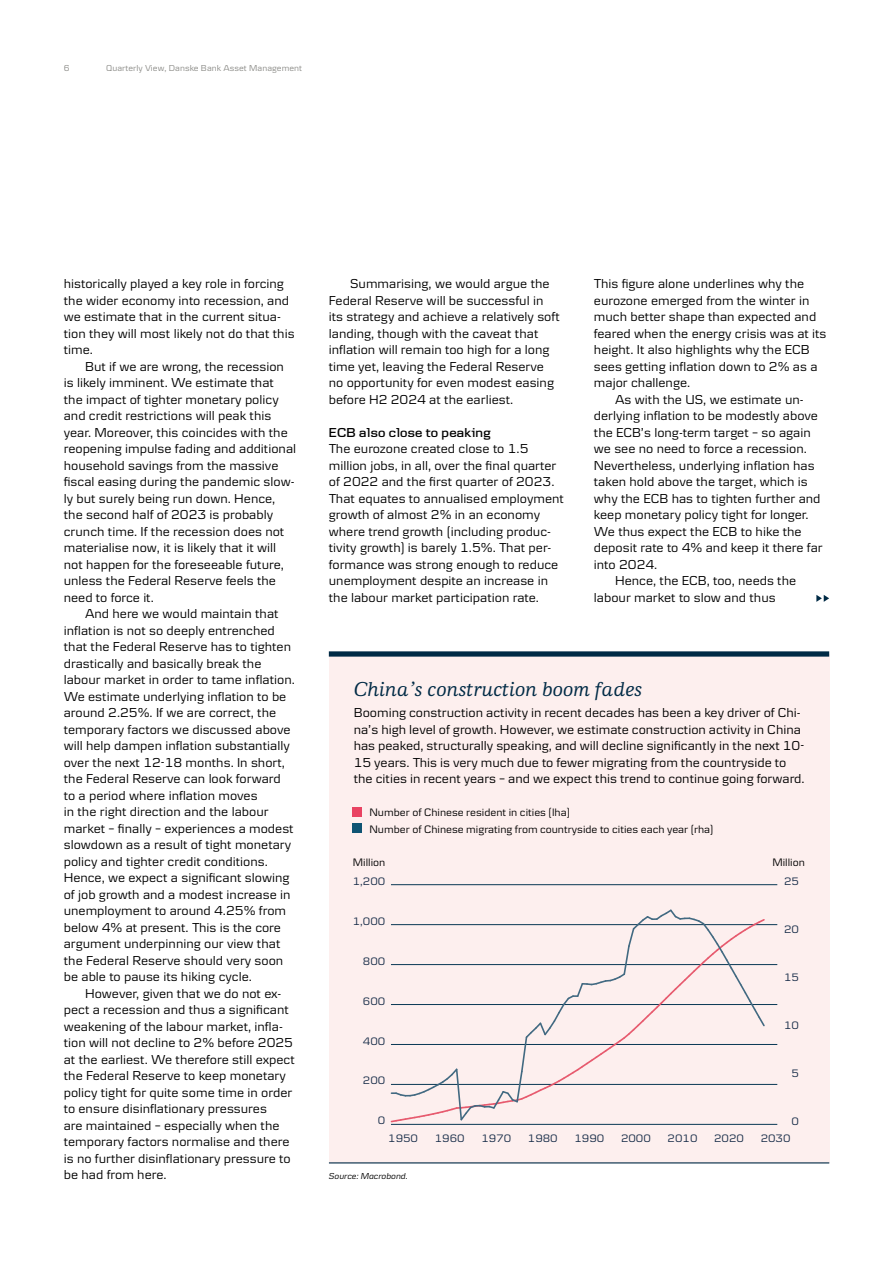
<style>
.page{position:relative;width:893px;height:1263px;background:#fff}
.page>*{position:absolute;margin:0;border:0;box-sizing:border-box;transform-origin:0 0}
.t1{font:italic 500 21px "Danske Human";color:#002a45}
.t2{font:13.5px/16.5px "Danske Textv 2";color:#000}
.t3{font:600 13.5px "Danske Headline";letter-spacing:.02em;color:#000}
.t4{font:11.25px/16.5px "Danske Textv 2";color:#000}
.t5{font:11.25px "Danske Textv 2";color:#172c48}
.t6{font:9px "Danske Textv 2";letter-spacing:.005em;color:#8c8c88}
.t7{font:italic 9px "Danske Textv 2";color:#000}
</style>
<div class="page">
<svg style="left:816px;top:595px;width:13px;height:7px"></svg>
<div style="left:329px;top:655px;width:500px;height:508px;background:#fdefee"></div>
<div style="left:329px;top:651px;width:500px;height:6px;background:#002a45"></div>
<hr style="left:329px;top:1162px;width:500px;height:1px;background:#002a45">
<hr style="left:391px;top:1124px;width:386px;height:1px;background:#093854">
<hr style="left:391px;top:1084px;width:386px;height:1px;background:#093854">
<hr style="left:391px;top:1044px;width:386px;height:1px;background:#093854">
<hr style="left:391px;top:1004px;width:386px;height:1px;background:#093854">
<hr style="left:391px;top:964px;width:386px;height:1px;background:#093854">
<hr style="left:391px;top:924px;width:386px;height:1px;background:#093854">
<hr style="left:391px;top:884px;width:386px;height:1px;background:#093854">
<svg style="left:390px;top:909px;width:376px;height:214px"></svg>
<div style="left:352px;top:807px;width:10px;height:9px;background:#e94362"></div>
<div style="left:352px;top:823px;width:10px;height:10px;background:#0f5473"></div>
<p class="t6" style="left:64px;top:63px;width:7px">6</p>
<p class="t6" style="left:106px;top:63px;width:197px">Quarterly View, Danske Bank Asset Management</p>
<p class="t2" style="left:64px;top:275px;width:232px">historically played a key role in forcing the wider economy into recession, and we estimate that in the current situa&shy;tion they will most likely not do that this time.</p>
<p class="t2" style="left:64px;top:358px;width:234px;text-indent:21px">But if we are wrong, the recession is likely imminent. We estimate that the impact of tighter monetary policy and credit restrictions will peak this year. Moreover, this coincides with the reopening impulse fading and additional household savings from the massive fiscal easing during the pandemic slow&shy;ly but surely being run down. Hence, the second half of 2023 is probably crunch time. If the recession does not materialise now, it is likely that it will not happen for the foreseeable future, unless the Federal Reserve feels the need to force it.</p>
<p class="t2" style="left:64px;top:605px;width:233px;text-indent:21px">And here we would maintain that inflation is not so deeply entrenched that the Federal Reserve has to tighten drastically and basically break the labour market in order to tame inflation.<br>We estimate underlying inflation to be around 2.25%. If we are correct, the temporary factors we discussed above will help dampen inflation substantially over the next 12-18 months. In short, the Federal Reserve can look forward to a period where inflation moves<br>in the right direction and the labour market – finally – experiences a modest slowdown as a result of tight monetary policy and tighter credit conditions.<br>Hence, we expect a significant slowing of job growth and a modest increase in unemployment to around 4.25% from below 4% at present. This is the core argument underpinning our view that the Federal Reserve should very soon be able to pause its hiking cycle.</p>
<p class="t2" style="left:64px;top:985px;width:233px;text-indent:21px">However, given that we do not ex&shy;pect a recession and thus a significant weakening of the labour market, infla&shy;tion will not decline to 2% before 2025 at the earliest. We therefore still expect the Federal Reserve to keep monetary policy tight for quite some time in order to ensure disinflationary pressures<br>are maintained – especially when the temporary factors normalise and there is no further disinflationary pressure to be had from here.</p>
<p class="t2" style="left:329px;top:275px;width:232px;text-indent:21px">Summarising, we would argue the Federal Reserve will be successful in its strategy and achieve a relatively soft landing, though with the caveat that inflation will remain too high for a long time yet, leaving the Federal Reserve no opportunity for even modest easing before H2 2024 at the earliest.</p>
<p class="t3" style="left:329px;top:424px;width:163px">ECB also close to peaking</p>
<p class="t2" style="left:329px;top:440px;width:237px">The eurozone created close to 1.5 million jobs, in all, over the final quarter of 2022 and the first quarter of 2023.<br>That equates to annualised employment growth of almost 2% in an economy where trend growth (including produc&shy;tivity growth) is barely 1.5%. That per&shy;formance was strong enough to reduce unemployment despite an increase in the labour market participation rate.</p>
<p class="t2" style="left:594px;top:275px;width:212px">This figure alone underlines why the</p>
<p class="t2" style="left:594px;top:292px;width:217px">eurozone emerged from the winter in</p>
<p class="t2" style="left:594px;top:308px;width:224px">much better shape than expected and</p>
<p class="t2" style="left:594px;top:325px;width:234px">feared when the energy crisis was at its</p>
<p class="t2" style="left:594px;top:341px;width:217px">height. It also highlights why the ECB</p>
<p class="t2" style="left:594px;top:358px;width:225px">sees getting inflation down to 2% as a</p>
<p class="t2" style="left:594px;top:374px;width:98px">major challenge.</p>
<p class="t2" style="left:615px;top:391px;width:190px">As with the US, we estimate un-</p>
<p class="t2" style="left:594px;top:407px;width:226px">derlying inflation to be modestly above</p>
<p class="t2" style="left:594px;top:424px;width:218px">the ECB’s long-term target – so again</p>
<p class="t2" style="left:594px;top:440px;width:214px">we see no need to force a recession.</p>
<p class="t2" style="left:594px;top:457px;width:222px">Nevertheless, underlying inflation has</p>
<p class="t2" style="left:594px;top:473px;width:215px">taken hold above the target, which is</p>
<p class="t2" style="left:594px;top:490px;width:228px">why the ECB has to tighten further and</p>
<p class="t2" style="left:594px;top:506px;width:216px">keep monetary policy tight for longer.</p>
<p class="t2" style="left:594px;top:523px;width:209px">We thus expect the ECB to hike the</p>
<p class="t2" style="left:594px;top:539px;width:230px">deposit rate to 4% and keep it there far</p>
<p class="t2" style="left:594px;top:556px;width:65px">into 2024.</p>
<p class="t2" style="left:615px;top:572px;width:183px">Hence, the ECB, too, needs the</p>
<p class="t2" style="left:594px;top:589px;width:183px">labour market to slow and thus</p>
<h1 class="t1" style="left:354px;top:677px;width:290px">China’s construction boom fades</h1>
<p class="t2" style="left:354px;top:704px;width:452px">Booming construction activity in recent decades has been a key driver of Chi&shy;na’s high level of growth. However, we estimate construction activity in China has peaked, structurally speaking, and will decline significantly in the next 10- 15 years. This is very much due to fewer migrating from the countryside to the cities in recent years – and we expect this trend to continue going forward.</p>
<p class="t4" style="left:369px;top:804px;width:345px">Number of Chinese resident in cities (lha)<br>Number of Chinese migrating from countryside to cities each year (rha)</p>
<p class="t4" style="left:353px;top:854px;width:34px">Million</p>
<p class="t4" style="left:772px;top:854px;width:34px">Million</p>
<p class="t5" style="left:353px;top:874px;width:34px">1,200</p>
<p class="t5" style="left:353px;top:914px;width:34px">1,000</p>
<p class="t5" style="left:363px;top:954px;width:24px">800</p>
<p class="t5" style="left:363px;top:994px;width:24px">600</p>
<p class="t5" style="left:363px;top:1034px;width:24px">400</p>
<p class="t5" style="left:363px;top:1074px;width:24px">200</p>
<p class="t5" style="left:378px;top:1114px;width:9px">0</p>
<p class="t5" style="left:784px;top:875px;width:16px">25</p>
<p class="t5" style="left:784px;top:923px;width:16px">20</p>
<p class="t5" style="left:784px;top:971px;width:16px">15</p>
<p class="t5" style="left:784px;top:1019px;width:16px">10</p>
<p class="t5" style="left:791px;top:1067px;width:9px">5</p>
<p class="t5" style="left:791px;top:1115px;width:9px">0</p>
<p class="t5" style="left:388px;top:1132px;width:31px">1950</p>
<p class="t5" style="left:435px;top:1132px;width:31px">1960</p>
<p class="t5" style="left:481px;top:1132px;width:31px">1970</p>
<p class="t5" style="left:528px;top:1132px;width:31px">1980</p>
<p class="t5" style="left:574px;top:1132px;width:31px">1990</p>
<p class="t5" style="left:621px;top:1132px;width:31px">2000</p>
<p class="t5" style="left:668px;top:1132px;width:31px">2010</p>
<p class="t5" style="left:714px;top:1132px;width:31px">2020</p>
<p class="t5" style="left:761px;top:1132px;width:31px">2030</p>
<p class="t7" style="left:329px;top:1171px;width:80px">Source: Macrobond.</p>
</div>
